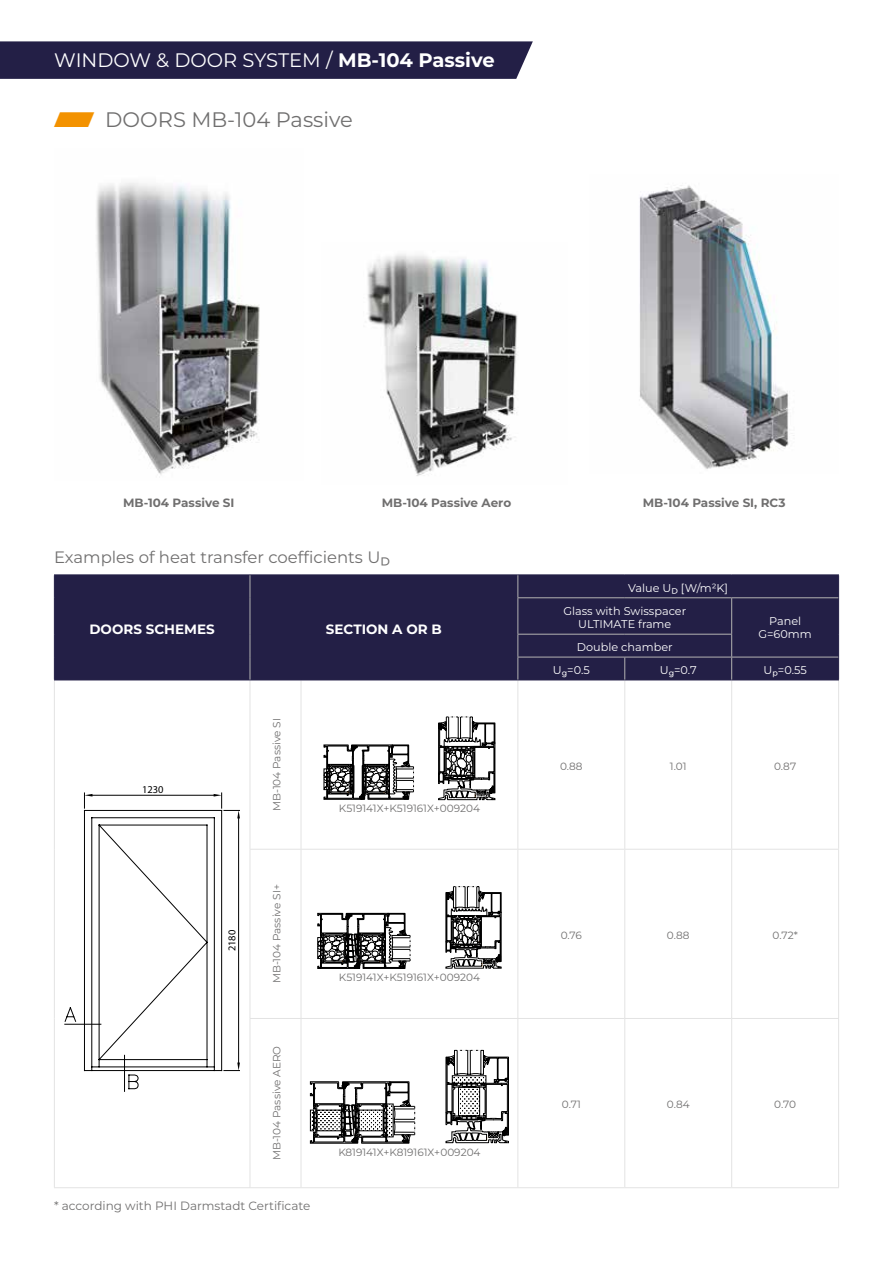
<style>
.page{position:relative;width:893px;height:1263px;background:#fff}
.page>*{position:absolute;margin:0;border:0;box-sizing:border-box;transform-origin:0 0}
.t1{font:21px "Montserrat Alu";color:#706f6f}
.t2{font:19.5px "Montserrat Alu";color:#fff}
.t3{font:16.5px "Montserrat Alu";color:#706f6f}
.t4{font:700 13.5px "Montserrat Alu";color:#fff}
.t5{font:700 12px "Montserrat Alu";color:#706f6f}
.t6{font:12px "Montserrat Alu";color:#706f6f}
.t7{font:11.25px/23px "Montserrat Alu";color:#fff}
.t8{font:10.5px "Montserrat Alu";color:#706f6f}
.t9{font:10.5px "Myriad Pro";color:#000}
.s1{font-weight:700}
.s2{color:#f39200}
</style>
<div class="page">
<div style="left:55px;top:575px;width:783px;height:105px;background:#231f46"></div>
<hr style="left:54px;top:680px;width:1px;height:169px;background:#e3e3e3">
<hr style="left:54px;top:849px;width:1px;height:169px;background:#e3e3e3">
<hr style="left:54px;top:1018px;width:1px;height:169px;background:#e3e3e3">
<hr style="left:54px;top:1187px;width:196px;height:1px;background:#e3e3e3">
<hr style="left:250px;top:680px;width:1px;height:169px;background:#e3e3e3">
<hr style="left:301px;top:680px;width:1px;height:169px;background:#e3e3e3">
<hr style="left:517px;top:680px;width:1px;height:169px;background:#e3e3e3">
<hr style="left:624px;top:680px;width:1px;height:169px;background:#e3e3e3">
<hr style="left:731px;top:680px;width:1px;height:169px;background:#e3e3e3">
<hr style="left:838px;top:680px;width:1px;height:169px;background:#e3e3e3">
<hr style="left:250px;top:849px;width:51px;height:1px;background:#e3e3e3">
<hr style="left:250px;top:849px;width:1px;height:169px;background:#e3e3e3">
<hr style="left:301px;top:849px;width:217px;height:1px;background:#e3e3e3">
<hr style="left:301px;top:849px;width:1px;height:169px;background:#e3e3e3">
<hr style="left:518px;top:849px;width:107px;height:1px;background:#e3e3e3">
<hr style="left:517px;top:849px;width:1px;height:169px;background:#e3e3e3">
<hr style="left:625px;top:849px;width:107px;height:1px;background:#e3e3e3">
<hr style="left:624px;top:849px;width:1px;height:169px;background:#e3e3e3">
<hr style="left:732px;top:849px;width:107px;height:1px;background:#e3e3e3">
<hr style="left:731px;top:849px;width:1px;height:169px;background:#e3e3e3">
<hr style="left:838px;top:849px;width:1px;height:169px;background:#e3e3e3">
<hr style="left:250px;top:1018px;width:51px;height:1px;background:#e3e3e3">
<hr style="left:250px;top:1019px;width:1px;height:168px;background:#e3e3e3">
<hr style="left:301px;top:1018px;width:217px;height:1px;background:#e3e3e3">
<hr style="left:301px;top:1019px;width:1px;height:168px;background:#e3e3e3">
<hr style="left:518px;top:1018px;width:107px;height:1px;background:#e3e3e3">
<hr style="left:517px;top:1019px;width:1px;height:168px;background:#e3e3e3">
<hr style="left:625px;top:1018px;width:107px;height:1px;background:#e3e3e3">
<hr style="left:624px;top:1019px;width:1px;height:168px;background:#e3e3e3">
<hr style="left:732px;top:1018px;width:107px;height:1px;background:#e3e3e3">
<hr style="left:731px;top:1019px;width:1px;height:168px;background:#e3e3e3">
<hr style="left:838px;top:1019px;width:1px;height:168px;background:#e3e3e3">
<hr style="left:250px;top:1187px;width:51px;height:1px;background:#e3e3e3">
<hr style="left:301px;top:1187px;width:217px;height:1px;background:#e3e3e3">
<hr style="left:518px;top:1187px;width:107px;height:1px;background:#e3e3e3">
<hr style="left:625px;top:1187px;width:107px;height:1px;background:#e3e3e3">
<hr style="left:732px;top:1187px;width:107px;height:1px;background:#e3e3e3">
<hr style="left:54px;top:574px;width:196px;height:1px;background:#231f46">
<svg style="left:54px;top:575px;width:1px;height:23px"></svg>
<hr style="left:250px;top:574px;width:51px;height:1px;background:#231f46">
<hr style="left:301px;top:574px;width:217px;height:1px;background:#231f46">
<hr style="left:54px;top:598px;width:1px;height:36px;background:#231f46">
<svg style="left:54px;top:634px;width:1px;height:46px"></svg>
<hr style="left:54px;top:680px;width:196px;height:1px;background:#231f46">
<hr style="left:250px;top:680px;width:51px;height:1px;background:#231f46">
<hr style="left:301px;top:680px;width:217px;height:1px;background:#231f46">
<hr style="left:518px;top:574px;width:107px;height:1px;background:#231f46">
<hr style="left:625px;top:574px;width:107px;height:1px;background:#231f46">
<hr style="left:732px;top:574px;width:107px;height:1px;background:#231f46">
<svg style="left:838px;top:575px;width:1px;height:23px"></svg>
<hr style="left:838px;top:598px;width:1px;height:36px;background:#231f46">
<svg style="left:838px;top:634px;width:1px;height:46px"></svg>
<hr style="left:518px;top:680px;width:107px;height:1px;background:#231f46">
<hr style="left:625px;top:680px;width:107px;height:1px;background:#231f46">
<hr style="left:732px;top:680px;width:107px;height:1px;background:#231f46">
<svg style="left:250px;top:575px;width:1px;height:23px"></svg>
<hr style="left:250px;top:598px;width:1px;height:36px;background:#b3b2b2">
<svg style="left:250px;top:634px;width:1px;height:46px"></svg>
<svg style="left:517px;top:575px;width:1px;height:22px"></svg>
<hr style="left:517px;top:597px;width:108px;height:1px;background:#b3b2b2">
<hr style="left:517px;top:598px;width:1px;height:36px;background:#b3b2b2">
<hr style="left:625px;top:597px;width:107px;height:1px;background:#b3b2b2">
<hr style="left:732px;top:597px;width:106px;height:1px;background:#b3b2b2">
<hr style="left:731px;top:598px;width:1px;height:36px;background:#b3b2b2">
<hr style="left:517px;top:634px;width:108px;height:1px;background:#b3b2b2">
<hr style="left:625px;top:634px;width:107px;height:1px;background:#b3b2b2">
<hr style="left:517px;top:657px;width:108px;height:1px;background:#b3b2b2">
<svg style="left:517px;top:634px;width:1px;height:46px"></svg>
<hr style="left:625px;top:657px;width:107px;height:1px;background:#b3b2b2">
<svg style="left:624px;top:657px;width:1px;height:23px"></svg>
<hr style="left:732px;top:657px;width:106px;height:1px;background:#b3b2b2">
<svg style="left:731px;top:634px;width:1px;height:46px"></svg>
<svg style="left:64px;top:793px;width:176px;height:298px"></svg>
<svg style="left:323px;top:744px;width:91px;height:56px"></svg>
<svg style="left:438px;top:716px;width:57px;height:84px"></svg>
<svg style="left:317px;top:913px;width:93px;height:56px"></svg>
<svg style="left:445px;top:886px;width:56px;height:83px"></svg>
<svg style="left:310px;top:1081px;width:105px;height:62px"></svg>
<svg style="left:445px;top:1050px;width:64px;height:93px"></svg>
<img style="left:367px;top:254px;width:151px;height:222px">
<img style="left:639px;top:185px;width:155px;height:284px">
<div style="left:0;top:41px;width:533px;height:38px;background:#231f46"></div>
<img style="left:96px;top:182px;width:164px;height:293px">
<h2 class="t2" style="left:54px;top:47px;width:442px">WINDOW &amp; DOOR SYSTEM / <span class="s1">MB-104 Passive</span></h2>
<h1 class="t1" style="left:54px;top:105px;width:300px"><span class="s2">⸠</span> DOORS MB-104 Passive</h1>
<p class="t5" style="left:123px;top:494px;width:113px">MB-104 Passive SI</p>
<p class="t5" style="left:382px;top:494px;width:131px">MB-104 Passive Aero</p>
<p class="t5" style="left:643px;top:494px;width:144px">MB-104 Passive SI, RC3</p>
<h3 class="t3" style="left:54px;top:546px;width:337px">Examples of heat transfer coefficients UD</h3>
<p class="t4" style="left:90px;top:619px;width:127px">DOORS SCHEMES</p>
<p class="t4" style="left:326px;top:619px;width:117px">SECTION A OR B</p>
<p class="t9" style="left:142px;top:783px;width:23px">1230</p>
<p class="t9" style="left:225px;top:951px;width:23px;rotate:-90deg">2180</p>
<p class="t8" style="left:270px;top:811px;width:95px;rotate:-90deg">MB-104 Passive SI</p>
<p class="t8" style="left:270px;top:983px;width:101px;rotate:-90deg">MB-104 Passive SI+</p>
<p class="t8" style="left:270px;top:1160px;width:116px;rotate:-90deg">MB-104 Passive AERO</p>
<p class="t6" style="left:54px;top:1198px;width:258px">* according with PHI Darmstadt Certificate</p>
<p class="t8" style="left:339px;top:801px;width:143px">K519141X+K519161X+009204</p>
<p class="t8" style="left:339px;top:970px;width:143px">K519141X+K519161X+009204</p>
<p class="t8" style="left:338px;top:1145px;width:144px">K819141X+K819161X+009204</p>
<p class="t7" style="left:563px;top:576px;width:166px;text-indent:65px">Value UD [W/m²K]<br>Glass with Swisspacer</p>
<p class="t7" style="left:578px;top:612px;width:95px">ULTIMATE frame</p>
<p class="t7" style="left:758px;top:614px;width:55px;line-height:13.5px;text-align:center">Panel<br>G=60mm</p>
<p class="t7" style="left:553px;top:635px;width:121px;text-indent:24px">Double chamber<br>Ug=0.5</p>
<p class="t7" style="left:660px;top:658px;width:39px">Ug=0.7</p>
<p class="t7" style="left:764px;top:658px;width:45px">Up=0.55</p>
<p class="t8" style="left:560px;top:759px;width:24px">0.88</p>
<p class="t8" style="left:670px;top:759px;width:18px">1.01</p>
<p class="t8" style="left:774px;top:759px;width:24px">0.87</p>
<p class="t8" style="left:561px;top:928px;width:23px">0.76</p>
<p class="t8" style="left:667px;top:928px;width:24px">0.88</p>
<p class="t8" style="left:773px;top:928px;width:27px">0.72*</p>
<p class="t8" style="left:562px;top:1097px;width:21px">0.71</p>
<p class="t8" style="left:667px;top:1097px;width:24px">0.84</p>
<p class="t8" style="left:774px;top:1097px;width:23px">0.70</p>
</div>
